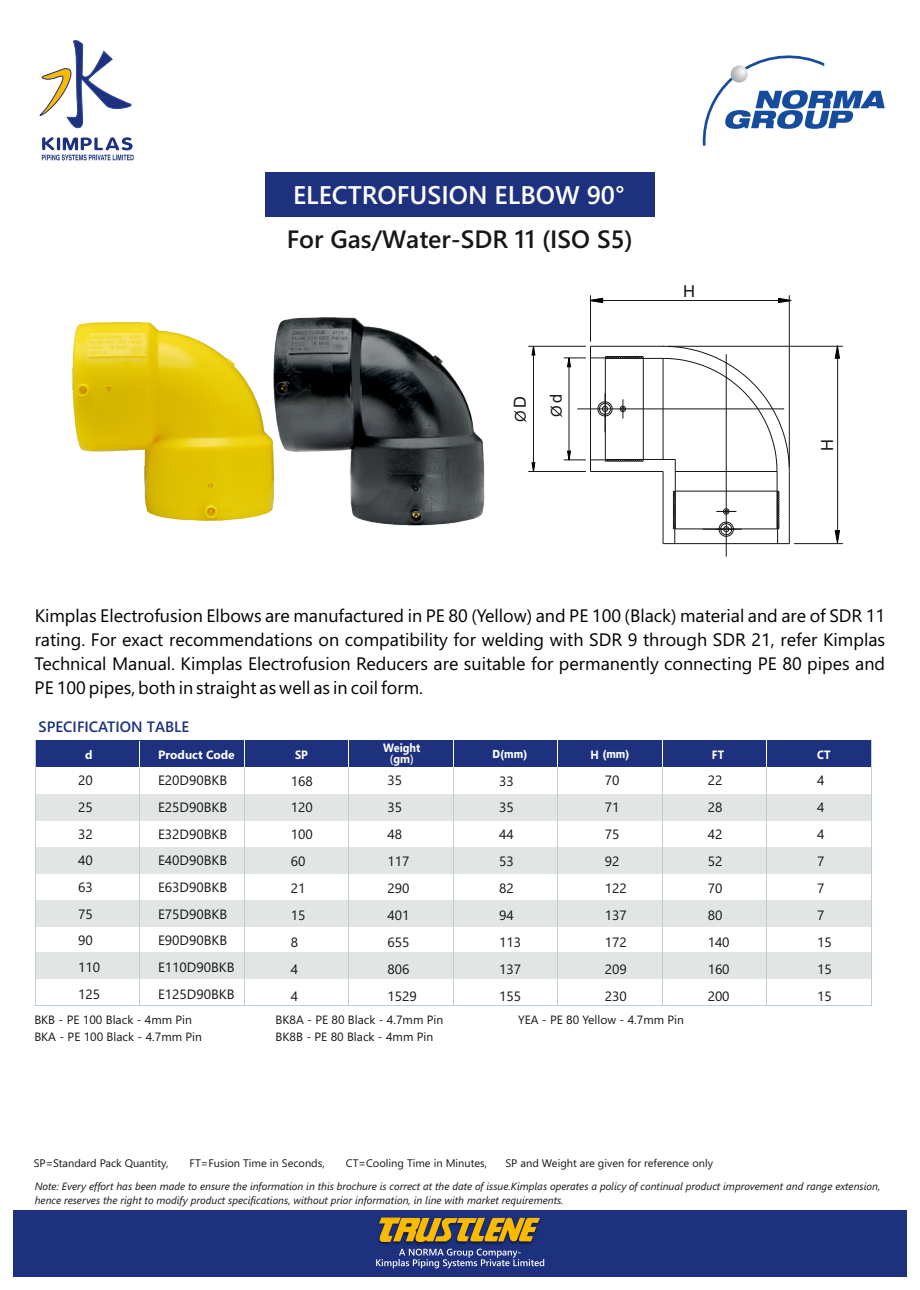
<style>
.page{position:relative;width:920px;height:1290px;background:#fff}
.page>*{position:absolute;margin:0;border:0;box-sizing:border-box;transform-origin:0 0}
.t1{font:600 25.5px "Segoe UI";color:#fff}
.t2{font:600 25.05px "Segoe UI";color:#151616}
.t3{font:18px/24px "Segoe UI";color:#000;text-align:justify}
.t4{font:16.65px "Arial";color:#151616}
.t5{font:16.5px "Arial";color:#151616}
.t6{font:600 15px "Segoe UI";color:#1d317e}
.t7{font:15px "Arial";color:#151616}
.t8{font:13.5px/27px "Segoe UI";color:#151616}
.t9{font:12px/16.5px "Segoe UI";color:#151616}
.t10{font:700 12px/11.4px "Segoe UI";color:#fff;text-align:center;scale:.91 1}
.t11{font:700 12px "Segoe UI";color:#fff}
.t12{font:800 11.25px "Swiss 721 BT";color:#fff;scale:.91 1}
.t13{font:10.95px "Segoe UI";color:#151616}
.t14{font:italic 10.5px/14px "Segoe UI";color:#151616}
.s1{font-size:16.65px}
.s2{font-weight:600}
</style>
<div class="page">
<div style="left:35px;top:794px;width:836px;height:27px;background:#e3e4e4"></div>
<div style="left:35px;top:847px;width:836px;height:26px;background:#e3e4e4"></div>
<div style="left:35px;top:900px;width:836px;height:26px;background:#e3e4e4"></div>
<div style="left:35px;top:952px;width:836px;height:27px;background:#e3e4e4"></div>
<div style="left:35px;top:740px;width:836px;height:27px;background:#1d317e"></div>
<hr style="left:35px;top:740px;width:1px;height:265px;background:#bccfdc">
<hr style="left:139px;top:745px;width:1px;height:260px;background:#bccfdc">
<svg style="left:139px;top:741px;width:1px;height:26px"></svg>
<hr style="left:871px;top:740px;width:1px;height:265px;background:#bccfdc">
<hr style="left:244px;top:746px;width:1px;height:259px;background:#bccfdc">
<svg style="left:244px;top:740px;width:1px;height:27px"></svg>
<hr style="left:348px;top:748px;width:1px;height:257px;background:#bccfdc">
<svg style="left:348px;top:740px;width:1px;height:27px"></svg>
<hr style="left:453px;top:748px;width:1px;height:257px;background:#bccfdc">
<svg style="left:453px;top:740px;width:1px;height:27px"></svg>
<hr style="left:557px;top:745px;width:1px;height:260px;background:#bccfdc">
<svg style="left:557px;top:740px;width:1px;height:27px"></svg>
<hr style="left:662px;top:745px;width:1px;height:260px;background:#bccfdc">
<svg style="left:662px;top:740px;width:1px;height:27px"></svg>
<hr style="left:767px;top:745px;width:1px;height:260px;background:#bccfdc">
<svg style="left:767px;top:745px;width:1px;height:22px"></svg>
<hr style="left:35px;top:1005px;width:837px;height:1px;background:#bccfdc">
<div style="left:13px;top:1210px;width:894px;height:66px;background:#1d317e"></div>
<div style="left:265px;top:172px;width:390px;height:44px;background:#1d317e"></div>
<img style="left:72px;top:322px;width:190px;height:199px">
<img style="left:262px;top:317px;width:223px;height:209px">
<hr style="left:675px;top:459px;width:1px;height:70px;background:#151616">
<hr style="left:777px;top:471px;width:1px;height:58px;background:#151616">
<hr style="left:663px;top:471px;width:1px;height:73px;background:#151616">
<hr style="left:789px;top:471px;width:1px;height:73px;background:#151616">
<hr style="left:590px;top:346px;width:1px;height:125px;background:#151616">
<hr style="left:605px;top:358px;width:1px;height:102px;background:#151616">
<hr style="left:643px;top:358px;width:1px;height:101px;background:#151616">
<hr style="left:663px;top:543px;width:126px;height:1px;background:#151616">
<hr style="left:675px;top:529px;width:103px;height:1px;background:#151616">
<hr style="left:675px;top:491px;width:102px;height:1px;background:#151616">
<hr style="left:590px;top:471px;width:73px;height:1px;background:#151616">
<hr style="left:590px;top:346px;width:74px;height:1px;background:#151616">
<hr style="left:577px;top:409px;width:207px;height:1px;background:#151616">
<hr style="left:605px;top:459px;width:70px;height:1px;background:#151616">
<hr style="left:605px;top:358px;width:58px;height:1px;background:#151616">
<svg style="left:777px;top:491px;width:2px;height:53px"></svg>
<svg style="left:673px;top:491px;width:3px;height:53px"></svg>
<svg style="left:663px;top:346px;width:127px;height:126px"></svg>
<svg style="left:716px;top:522px;width:19px;height:15px"></svg>
<svg style="left:597px;top:401px;width:16px;height:15px"></svg>
<svg style="left:620px;top:399px;width:6px;height:19px"></svg>
<hr style="left:529px;top:346px;width:57px;height:1px;background:#151616">
<hr style="left:529px;top:471px;width:57px;height:1px;background:#151616">
<hr style="left:533px;top:355px;width:1px;height:108px;background:#151616">
<svg style="left:531px;top:345px;width:4px;height:11px"></svg>
<svg style="left:531px;top:462px;width:4px;height:10px"></svg>
<hr style="left:590px;top:296px;width:1px;height:45px;background:#151616">
<hr style="left:789px;top:296px;width:1px;height:171px;background:#151616">
<hr style="left:599px;top:300px;width:181px;height:1px;background:#151616">
<hr style="left:668px;top:346px;width:175px;height:1px;background:#151616">
<hr style="left:794px;top:543px;width:49px;height:1px;background:#151616">
<hr style="left:837px;top:355px;width:1px;height:180px;background:#151616">
<hr style="left:569px;top:367px;width:1px;height:84px;background:#151616">
<svg style="left:564px;top:356px;width:80px;height:11px"></svg>
<svg style="left:564px;top:451px;width:80px;height:11px"></svg>
<svg style="left:716px;top:508px;width:20px;height:7px"></svg>
<hr style="left:703px;top:529px;width:39px;height:1px;background:#151616">
<hr style="left:726px;top:354px;width:1px;height:203px;background:#151616">
<svg style="left:550px;top:406px;width:13px;height:11px"></svg>
<svg style="left:514px;top:411px;width:13px;height:11px"></svg>
<svg style="left:835px;top:345px;width:5px;height:14px"></svg>
<svg style="left:835px;top:530px;width:5px;height:15px"></svg>
<svg style="left:778px;top:298px;width:14px;height:5px"></svg>
<svg style="left:589px;top:298px;width:14px;height:5px"></svg>
<svg style="left:702px;top:55px;width:183px;height:91px"></svg>
<svg style="left:39px;top:40px;width:93px;height:89px"></svg>
<svg style="left:42px;top:137px;width:92px;height:23px"></svg>
<img style="left:378px;top:1219px;width:163px;height:26px">
<svg style="left:379px;top:1217px;width:161px;height:26px"></svg>
<svg style="left:376px;top:1249px;width:168px;height:19px"></svg>
<h1 class="t1" style="left:293px;top:186px;width:333px">ELECTROFUSION ELBOW 90°</h1>
<h2 class="t2" style="left:287px;top:230px;width:348px">For Gas/Water-SDR 11 (ISO S5)</h2>
<p class="t7" style="left:515px;top:422px;width:26px;rotate:-90deg">O<span class="s1">D</span></p>
<p class="t7" style="left:551px;top:416px;width:24px;rotate:-90deg">O<span class="s1">d</span></p>
<p class="t5" style="left:683px;top:285px;width:13px">H</p>
<p class="t4" style="left:821px;top:451px;width:13px;rotate:-90deg">H</p>
<p class="t3" style="left:35px;top:605px;width:852px">Kimplas Electrofusion Elbows are manufactured in PE 80 (Yellow) and PE 100 (Black) material and are of SDR 11 rating. For exact recommendations on compatibility for welding with SDR 9 through SDR 21, refer Kimplas Technical Manual. Kimplas Electrofusion Reducers are suitable for permanently connecting PE 80 pipes and PE 100 pipes, both in straight as well as in coil form.</p>
<p class="t6" style="left:39px;top:721px;width:152px">SPECIFICATION TABLE</p>
<p class="t11" style="left:85px;top:750px;width:9px">d</p>
<p class="t8" style="left:78px;top:769px;width:23px">20<br>25<br>32<br>40<br>63<br>75<br>90<br>110<br>125</p>
<p class="t11" style="left:158px;top:750px;width:78px">Product Code</p>
<p class="t8" style="left:158px;top:769px;width:78px">E20D90BKB<br>E25D90BKB<br>E32D90BKB<br>E40D90BKB<br>E63D90BKB<br>E75D90BKB<br>E90D90BKB<br>E110D90BKB<br>E125D90BKB</p>
<p class="t10" style="left:295px;top:750px;width:16px">SP</p>
<p class="t8" style="left:291px;top:768px;width:23px">168<br>120<br>100<br>60<br>21<br>15<br>8<br>4<br>4</p>
<p class="t10" style="left:383px;top:743px;width:42px">Weight <span class="s2">(</span>gm<span class="s2">)</span></p>
<p class="t8" style="left:387px;top:768px;width:31px">35<br>35<br>48<br>117<br>290<br>401<br>655<br>806<br>1529</p>
<p class="t8" style="left:499px;top:768px;width:23px">33<br>35<br>44<br>53<br>82<br>94<br>113<br>137<br>155</p>
<p class="t12" style="left:493px;top:749px;width:40px">D(mm)</p>
<p class="t12" style="left:602px;top:749px;width:31px">(mm)</p>
<p class="t10" style="left:590px;top:750px;width:11px">H</p>
<p class="t8" style="left:605px;top:768px;width:23px">70<br>71<br>75<br>92<br>122<br>137<br>172<br>209<br>230</p>
<p class="t9" style="left:34px;top:1013px;width:169px">BKB - PE 100 Black - 4mm Pin<br>BKA - PE 100 Black - 4.7mm Pin</p>
<p class="t9" style="left:276px;top:1013px;width:169px">BK8A - PE 80 Black - 4.7mm Pin<br>BK8B - PE 80 Black - 4mm Pin</p>
<p class="t9" style="left:518px;top:1013px;width:167px">YEA - PE 80 Yellow - 4.7mm Pin</p>
<p class="t10" style="left:712px;top:750px;width:15px">FT</p>
<p class="t8" style="left:708px;top:768px;width:23px">22<br>28<br>42<br>52<br>70<br>80<br>140<br>160<br>200</p>
<p class="t13" style="left:34px;top:1159px;width:136px">SP=Standard Pack Quantity,</p>
<p class="t13" style="left:190px;top:1159px;width:137px">FT=Fusion Time in Seconds,</p>
<p class="t13" style="left:346px;top:1159px;width:143px">CT=Cooling Time in Minutes,</p>
<p class="t13" style="left:505px;top:1159px;width:209px">SP and Weight are given for reference only</p>
<p class="t10" style="left:817px;top:750px;width:16px">CT</p>
<p class="t8" style="left:817px;top:768px;width:16px">4<br>4<br>4<br>7<br>7<br>7<br>15<br>15<br>15</p>
<p class="t14" style="left:35px;top:1180px;width:847px">Note: Every effort has been made to ensure the information in this brochure is correct at the date of issue.Kimplas operates a policy of continual product improvement and range extension, hence reserves the right to modify product specifications, without prior information, in line with market requirements.</p>
</div>
